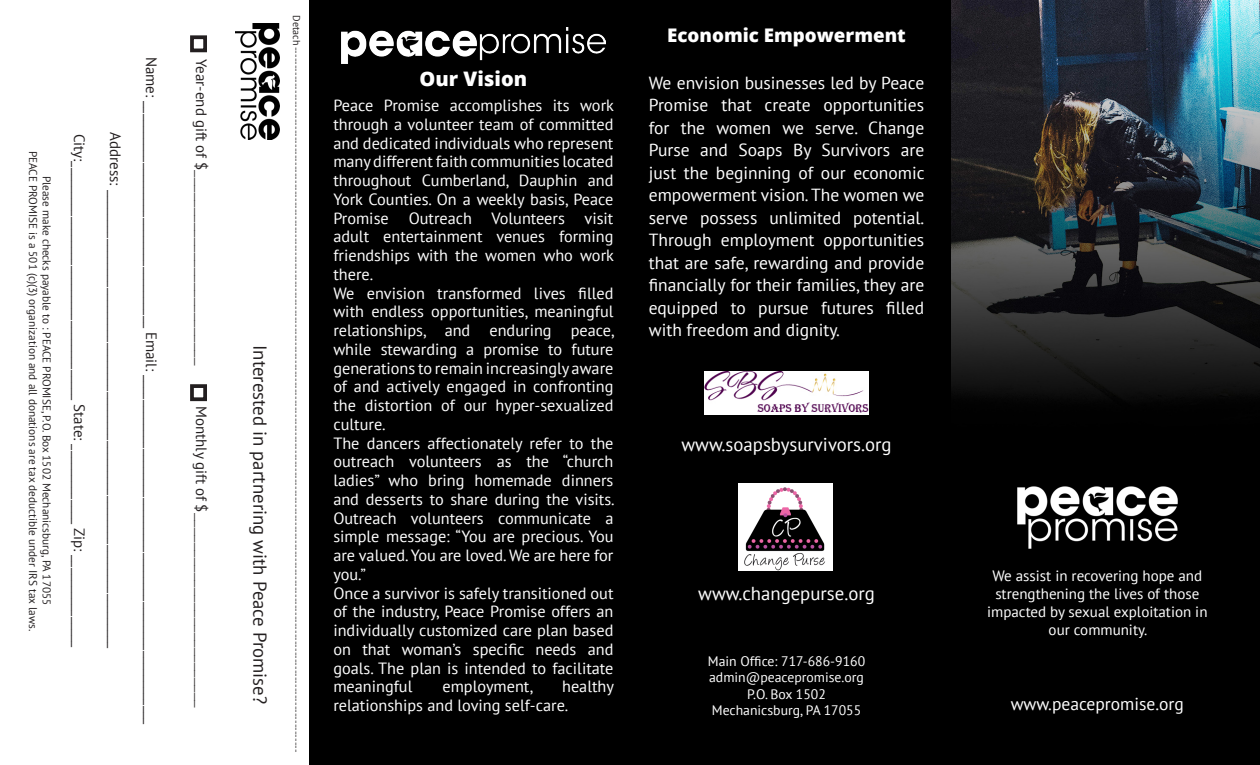
<style>
.page{position:relative;width:1260px;height:765px;background:#fff}
.page>*{position:absolute;margin:0;border:0;box-sizing:border-box;transform-origin:0 0}
.t1{font:800 20px "Open Sans";color:#fff}
.t2{font:18.75px "PT Sans";color:#fff}
.t3{font:18.75px "PT Sans";color:#231f20}
.t4{font:800 18.75px "Open Sans";color:#fff}
.t5{font:17.5px/22.5px "PT Sans";color:#fff;text-align:justify}
.t6{font:16.25px/18.8px "PT Sans";color:#fff;text-align:justify}
.t7{font:15px "PT Sans";color:#231f20}
.t8{font:15px/18px "PT Sans";color:#fff;text-align:center}
.t9{font:15px "Minion Pro";color:#231f20}
.t10{font:13.75px "PT Sans";color:#fff}
.t11{font:11.25px "PT Sans";color:#231f20}
.t12{font:10px "PT Sans";color:#231f20}
.s1{font-family:"PT Sans"}
</style>
<div class="page">
<img style="left:951px;top:0;width:309px;height:765px">
<img style="left:989px;top:467px;width:216px;height:114px">
<div style="left:638px;top:0;width:313px;height:765px;background:#000"></div>
<img style="left:739px;top:483px;width:94px;height:88px">
<img style="left:705px;top:372px;width:164px;height:43px">
<div style="left:309px;top:0;width:329px;height:765px;background:#000"></div>
<img style="left:341px;top:28px;width:264px;height:35px">
<img style="left:235px;top:24px;width:45px;height:116px">
<div style="left:190px;top:35px;width:17px;height:17px;border:4px solid #231f20"></div>
<div style="left:190px;top:384px;width:17px;height:17px;border:4px solid #231f20"></div>
<p class="t11" style="left:40px;top:151px;width:482px;rotate:90deg">PEACE PROMISE is a 501 (c)(3) organization and all donations are tax deductible under IRS tax laws.</p>
<p class="t11" style="left:54px;top:176px;width:431px;rotate:90deg">Please make checks payable to : PEACE PROMISE, P.O. Box 1502 Mechanicsburg, PA 17055</p>
<p class="t7" style="left:89px;top:134px;width:515px;rotate:90deg">City:_______________________________________ State: _____________ Zip: _______________</p>
<p class="t7" style="left:125px;top:132px;width:518px;rotate:90deg">Address: ___________________________________________________________________________</p>
<p class="t7" style="left:161px;top:57px;width:669px;rotate:90deg">Name: _____________________________________ Email: _________________________________________________________</p>
<p class="t9" style="left:211px;top:59px;width:308px;rotate:90deg"><span class="s1">Year-end gift of $</span>__________________________</p>
<p class="t9" style="left:211px;top:406px;width:303px;rotate:90deg"><span class="s1">Monthly gift of $</span>__________________________</p>
<p class="t3" style="left:272px;top:345px;width:361px;rotate:90deg">Interested in partnering with Peace Promise?</p>
<p class="t12" style="left:303px;top:15px;width:739px;rotate:90deg">Detach ----------------------------------------------------------------------------------------------------------------------------------------------------------------------------------------------------</p>
<p class="t1" style="left:420px;top:64px;width:109px">Our Vision</p>
<p class="t6" style="left:333px;top:96px;width:282px">Peace Promise accomplishes its work through a volunteer team of committed and dedicated individuals who represent many different faith communities located throughout Cumberland, Dauphin and York Counties. On a weekly basis, Peace Promise Outreach Volunteers visit adult entertainment venues forming friendships with the women who work there.</p>
<p class="t6" style="left:333px;top:283px;width:283px">We envision transformed lives filled with endless opportunities, meaningful relationships, and enduring peace, while stewarding a promise to future generations to remain increasingly aware of and actively engaged in confronting the distortion of our hyper-sexualized culture.</p>
<p class="t6" style="left:333px;top:433px;width:283px">The dancers affectionately refer to the outreach volunteers as the “church ladies” who bring homemade dinners and desserts to share during the visits.<br>Outreach volunteers communicate a simple message: “You are precious. You are valued. You are loved. We are here for you.”</p>
<p class="t6" style="left:333px;top:583px;width:282px">Once a survivor is safely transitioned out of the industry, Peace Promise offers an individually customized care plan based on that woman’s specific needs and goals. The plan is intended to facilitate meaningful</p>
<p class="t6" style="left:333px;top:677px;width:282px;text-indent:229px">healthy relationships and loving self-care.</p>
<p class="t6" style="left:443px;top:677px;width:92px">employment,</p>
<p class="t4" style="left:667px;top:21px;width:240px">Economic Empowerment</p>
<p class="t5" style="left:649px;top:71px;width:277px">We envision businesses led by Peace Promise that create opportunities for the women we serve. Change Purse and Soaps By Survivors are just the beginning of our economic empowerment vision. The women we serve possess unlimited potential.<br>Through employment opportunities that are safe, rewarding and provide financially for their families, they are equipped to pursue futures filled with freedom and dignity.</p>
<p class="t2" style="left:681px;top:432px;width:212px">www.soapsbysurvivors.org</p>
<p class="t2" style="left:698px;top:581px;width:178px">www.changepurse.org</p>
<p class="t10" style="left:708px;top:652px;width:159px">Main Office: 717-686-9160</p>
<p class="t10" style="left:709px;top:668px;width:156px">admin@peacepromise.org</p>
<p class="t10" style="left:747px;top:685px;width:80px">P.O. Box 1502</p>
<p class="t10" style="left:712px;top:701px;width:151px">Mechanicsburg, PA 17055</p>
<p class="t8" style="left:987px;top:567px;width:222px">We assist in recovering hope and strengthening the lives of those impacted by sexual exploitation in our community.</p>
<p class="t5" style="left:1011px;top:692px;width:175px">www.peacepromise.org</p>
</div>
